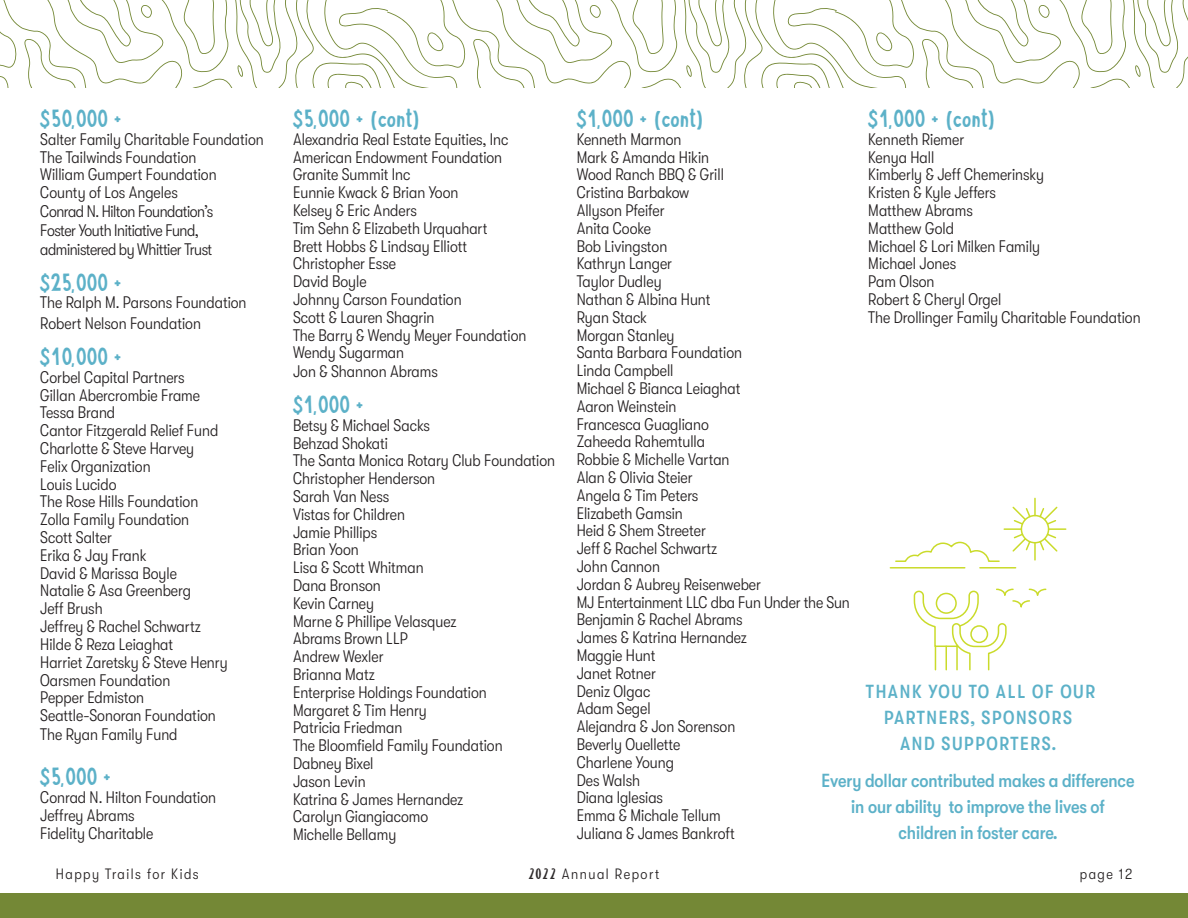
<style>
.page{position:relative;width:1188px;height:918px;background:#fff}
.page>*{position:absolute;margin:0;border:0;box-sizing:border-box;transform-origin:0 0}
.t1{font:700 22.05px "Stackup";color:#5cb1c8}
.t2{font:500 condensed 18.9px/26px "GT Walsheim Pro";letter-spacing:-.005em;color:#5cb1c8;text-align:center}
.t3{font:500 condensed 18.9px/26px "GT Walsheim Pro";letter-spacing:.085em;color:#5cb1c8;text-align:center}
.t4{font:300 condensed 16.8px/17.9px "GT Walsheim Pro";color:#231f20}
.t5{font:300 condensed 15px "GT Walsheim Pro";letter-spacing:.1em;color:#231f20}
.s1{font-family:"Pine Forest Press";font-weight:400;font-stretch:normal}
</style>
<div class="page">
<svg style="left:0;top:0;width:1188px;height:88px"></svg>
<div style="left:0;top:893px;width:1188px;height:25px;background:#748836"></div>
<hr style="left:890px;top:567px;width:75px;height:2px;background:#cadb2a">
<svg style="left:894px;top:498px;width:172px;height:173px"></svg>
<h1 class="t1" style="left:40px;top:108px;width:83px">$50,000 +</h1>
<p class="t4" style="left:40px;top:130px;width:225px;line-height:18.3px">Salter Family Charitable Foundation<br>The Tailwinds Foundation<br>William Gumpert Foundation<br>County of Los Angeles<br>Conrad N. Hilton Foundation’s<br>Foster Youth Initiative Fund, administered by Whittier Trust</p>
<h1 class="t1" style="left:40px;top:271px;width:83px">$25,000 +</h1>
<p class="t4" style="left:40px;top:292px;width:208px;line-height:21px">The Ralph M. Parsons Foundation<br>Robert Nelson Foundation</p>
<h1 class="t1" style="left:40px;top:346px;width:83px">$10,000 +</h1>
<p class="t4" style="left:40px;top:368px;width:189px">Corbel Capital Partners<br>Gillan Abercrombie Frame<br>Tessa Brand<br>Cantor Fitzgerald Relief Fund<br>Charlotte &amp; Steve Harvey<br>Felix Organization<br>Louis Lucido<br>The Rose Hills Foundation<br>Zolla Family Foundation<br>Scott Salter<br>Erika &amp; Jay Frank<br>David &amp; Marissa Boyle<br>Natalie &amp; Asa Greenberg<br>Jeff Brush<br>Jeffrey &amp; Rachel Schwartz<br>Hilde &amp; Reza Leiaghat<br>Harriet Zaretsky &amp; Steve Henry<br>Oarsmen Foundation<br>Pepper Edmiston<br>Seattle-Sonoran Foundation<br>The Ryan Family Fund</p>
<h1 class="t1" style="left:40px;top:766px;width:73px">$5,000 +</h1>
<p class="t4" style="left:40px;top:789px;width:177px">Conrad N. Hilton Foundation<br>Jeffrey Abrams<br>Fidelity Charitable</p>
<h1 class="t1" style="left:293px;top:108px;width:130px">$5,000 + (cont)</h1>
<p class="t4" style="left:293px;top:130px;width:235px">Alexandria Real Estate Equities, Inc<br>American Endowment Foundation<br>Granite Summit Inc<br>Eunnie Kwack &amp; Brian Yoon<br>Kelsey &amp; Eric Anders<br>Tim Sehn &amp; Elizabeth Urquahart<br>Brett Hobbs &amp; Lindsay Elliott<br>Christopher Esse<br>David Boyle<br>Johnny Carson Foundation<br>Scott &amp; Lauren Shagrin<br>The Barry &amp; Wendy Meyer Foundation<br>Wendy Sugarman<br>Jon &amp; Shannon Abrams</p>
<h1 class="t1" style="left:293px;top:394px;width:73px">$1,000 +</h1>
<p class="t4" style="left:293px;top:416px;width:264px">Betsy &amp; Michael Sacks<br>Behzad Shokati<br>The Santa Monica Rotary Club Foundation<br>Christopher Henderson<br>Sarah Van Ness<br>Vistas for Children<br>Jamie Phillips<br>Brian Yoon<br>Lisa &amp; Scott Whitman<br>Dana Bronson<br>Kevin Carney<br>Marne &amp; Phillipe Velasquez<br>Abrams Brown LLP<br>Andrew Wexler<br>Brianna Matz<br>Enterprise Holdings Foundation<br>Margaret &amp; Tim Henry<br>Patricia Friedman<br>The Bloomfield Family Foundation<br>Dabney Bixel<br>Jason Levin<br>Katrina &amp; James Hernandez<br>Carolyn Giangiacomo<br>Michelle Bellamy</p>
<h1 class="t1" style="left:577px;top:108px;width:130px">$1,000 + (cont)</h1>
<p class="t4" style="left:577px;top:130px;width:275px">Kenneth Marmon<br>Mark &amp; Amanda Hikin<br>Wood Ranch BBQ &amp; Grill<br>Cristina Barbakow<br>Allyson Pfeifer<br>Anita Cooke<br>Bob Livingston<br>Kathryn Langer<br>Taylor Dudley<br>Nathan &amp; Albina Hunt<br>Ryan Stack<br>Morgan Stanley<br>Santa Barbara Foundation<br>Linda Campbell<br>Michael &amp; Bianca Leiaghat<br>Aaron Weinstein<br>Francesca Guagliano<br>Zaheeda Rahemtulla<br>Robbie &amp; Michelle Vartan<br>Alan &amp; Olivia Steier<br>Angela &amp; Tim Peters<br>Elizabeth Gamsin<br>Heid &amp; Shem Streeter<br>Jeff &amp; Rachel Schwartz<br>John Cannon<br>Jordan &amp; Aubrey Reisenweber<br>MJ Entertainment LLC dba Fun Under the Sun<br>Benjamin &amp; Rachel Abrams<br>James &amp; Katrina Hernandez<br>Maggie Hunt<br>Janet Rotner<br>Deniz Olgac<br>Adam Segel<br>Alejandra &amp; Jon Sorenson<br>Beverly Ouellette<br>Charlene Young<br>Des Walsh<br>Diana Iglesias<br>Emma &amp; Michale Tellum<br>Juliana &amp; James Bankroft</p>
<h1 class="t1" style="left:868px;top:108px;width:130px">$1,000 + (cont)</h1>
<p class="t4" style="left:868px;top:130px;width:274px">Kenneth Riemer<br>Kenya Hall<br>Kimberly &amp; Jeff Chemerinsky<br>Kristen &amp; Kyle Jeffers<br>Matthew Abrams<br>Matthew Gold<br>Michael &amp; Lori Milken Family<br>Michael Jones<br>Pam Olson<br>Robert &amp; Cheryl Orgel<br>The Drollinger Family Charitable Foundation</p>
<p class="t3" style="left:866px;top:679px;width:231px">THANK YOU TO ALL OF OUR<br>PARTNERS, SPONSORS<br>AND SUPPORTERS.</p>
<p class="t2" style="left:822px;top:768px;width:314px">Every dollar contributed makes a difference in our ability to improve the lives of children in foster care.</p>
<p class="t5" style="left:56px;top:865px;width:144px">Happy Trails for Kids</p>
<p class="t5" style="left:529px;top:865px;width:132px"><span class="s1">2022</span> Annual Report</p>
<p class="t5" style="left:1080px;top:865px;width:54px">page 12</p>
</div>
